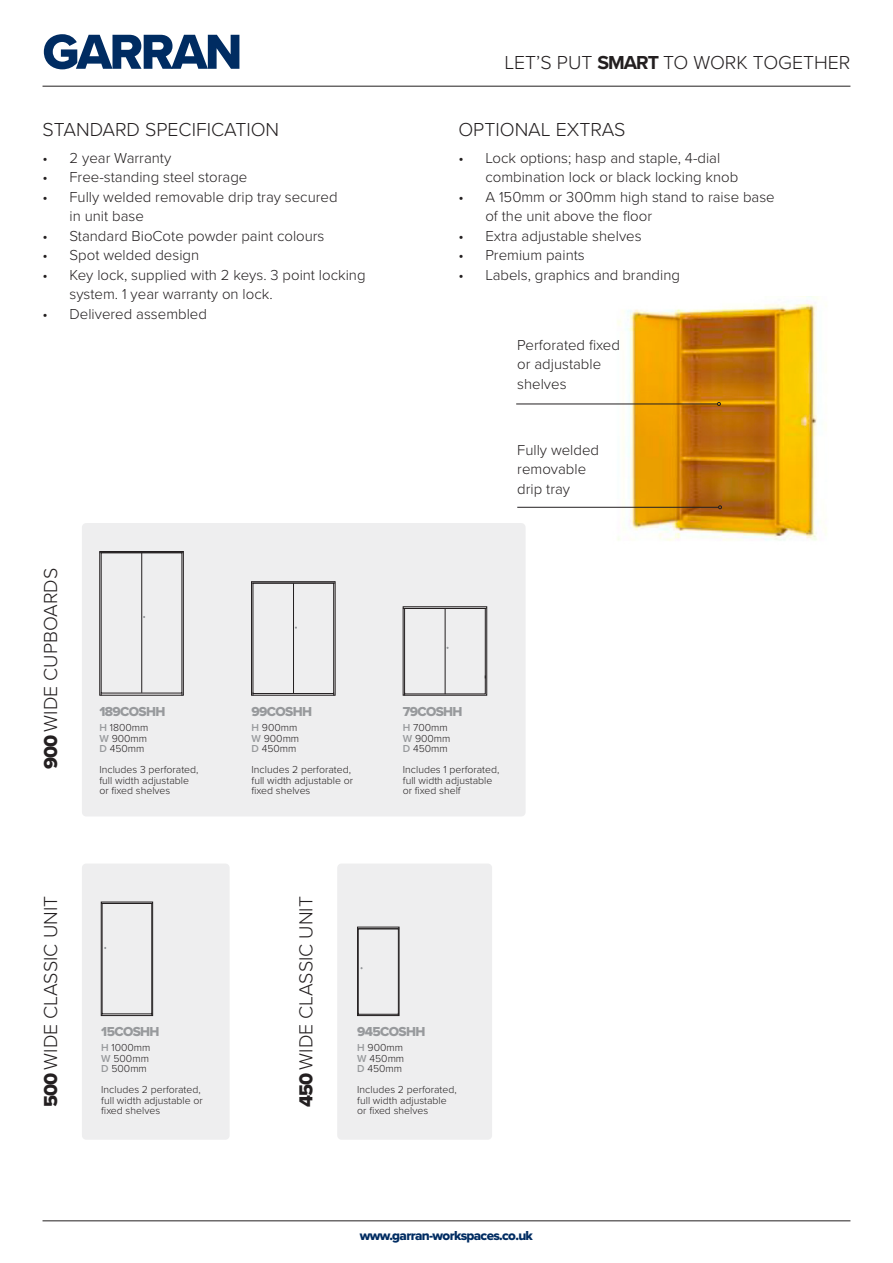
<style>
.page{position:relative;width:893px;height:1263px;background:#fff}
.page>*{position:absolute;margin:0;border:0;box-sizing:border-box;transform-origin:0 0}
.t1{font:51px "Proxima Nova Extrabld";letter-spacing:-.05em;color:#002c62}
.t2{font:300 19.5px "Proxima Nova";color:#231f20}
.t3{font:300 15px/19.5px "Proxima Nova";color:#231f20}
.t4{font:13.5px "Proxima Nova Extrabld";letter-spacing:-.05em;color:#97999c}
.t5{font:13.5px "Proxima Nova Extrabld";letter-spacing:-.05em;color:#002c62}
.t6{font:300 10.5px/10.5px "Proxima Nova";color:#231f20}
.s1{font-weight:700}
.s2{font-family:"Proxima Nova Extrabld";font-weight:400}
.s3{font-weight:600;color:#97999c}
</style>
<div class="page">
<div style="left:337px;top:863px;width:155px;height:277px;background:#eeeeef;border-radius:4px"></div>
<hr style="left:43px;top:1220px;width:807px;height:1px;background:#231f20">
<hr style="left:43px;top:86px;width:807px;height:1px;background:#231f20">
<div style="left:82px;top:523px;width:444px;height:293px;background:#eeeeef;border-radius:4px"></div>
<div style="left:100px;top:551px;width:84px;height:144px;border:1px solid #231f20"></div>
<hr style="left:100px;top:552px;width:83px;height:1px;background:#231f20">
<hr style="left:141px;top:553px;width:1px;height:140px;background:#231f20">
<div style="left:251px;top:581px;width:84px;height:114px;border:1px solid #231f20"></div>
<hr style="left:251px;top:583px;width:84px;height:1px;background:#231f20">
<div style="left:253px;top:583px;width:81px;height:111px;border:1px solid #231f20"></div>
<hr style="left:293px;top:583px;width:1px;height:110px;background:#231f20">
<div style="left:403px;top:606px;width:84px;height:89px;border:1px solid #231f20"></div>
<hr style="left:403px;top:608px;width:84px;height:1px;background:#231f20">
<div style="left:404px;top:608px;width:81px;height:86px;border:1px solid #231f20"></div>
<hr style="left:445px;top:608px;width:1px;height:86px;background:#231f20">
<div style="left:82px;top:863px;width:148px;height:277px;background:#eeeeef;border-radius:4px"></div>
<div style="left:357px;top:927px;width:42px;height:89px;border:1px solid #231f20"></div>
<hr style="left:357px;top:928px;width:42px;height:1px;background:#231f20">
<div style="left:358px;top:928px;width:41px;height:86px;border:1px solid #231f20"></div>
<img style="left:604px;top:297px;width:223px;height:244px">
<div style="left:101px;top:902px;width:52px;height:114px;border:1px solid #231f20"></div>
<hr style="left:101px;top:903px;width:52px;height:1px;background:#231f20">
<div style="left:102px;top:903px;width:50px;height:111px;border:1px solid #231f20"></div>
<hr style="left:516px;top:404px;width:201px;height:1px;background:#231f20">
<svg style="left:717px;top:402px;width:4px;height:4px"></svg>
<hr style="left:517px;top:507px;width:201px;height:1px;background:#231f20">
<svg style="left:718px;top:505px;width:4px;height:4px"></svg>
<p class="t1" style="left:43px;top:14px;width:201px">GARRAN</p>
<p class="t2" style="left:504px;top:48px;width:347px">LET’S PUT <span class="s1">SMART</span> TO WORK TOGETHER</p>
<p class="t2" style="left:43px;top:115px;width:238px">STANDARD SPECIFICATION</p>
<p class="t2" style="left:458px;top:115px;width:169px">OPTIONAL EXTRAS</p>
<p class="t3" style="left:43px;top:147px;width:130px">• 2 year Warranty</p>
<p class="t3" style="left:43px;top:167px;width:206px">• Free-standing steel storage</p>
<p class="t3" style="left:70px;top:186px;width:270px;text-indent:-27px">• Fully welded removable drip tray secured in unit base</p>
<p class="t3" style="left:43px;top:225px;width:283px">• Standard BioCote powder paint colours</p>
<p class="t3" style="left:43px;top:245px;width:158px">• Spot welded design</p>
<p class="t3" style="left:70px;top:264px;width:298px;text-indent:-27px">• Key lock, supplied with 2 keys. 3 point locking system. 1 year warranty on lock.</p>
<p class="t3" style="left:43px;top:303px;width:166px">• Delivered assembled</p>
<p class="t3" style="left:485px;top:147px;width:255px;text-indent:-27px">• Lock options; hasp and staple, 4-dial combination lock or black locking knob</p>
<p class="t3" style="left:485px;top:186px;width:291px;text-indent:-27px">• A 150mm or 300mm high stand to raise base of the unit above the floor</p>
<p class="t3" style="left:458px;top:225px;width:185px">• Extra adjustable shelves</p>
<p class="t3" style="left:458px;top:245px;width:128px">• Premium paints</p>
<p class="t3" style="left:458px;top:264px;width:223px">• Labels, graphics and branding</p>
<p class="t3" style="left:517px;top:334px;width:104px">Perforated fixed or adjustable shelves</p>
<p class="t2" style="left:36px;top:769px;width:203px;rotate:-90deg"><span class="s2">900</span> WIDE CUPBOARDS</p>
<p class="t2" style="left:36px;top:1107px;width:212px;rotate:-90deg"><span class="s2">500</span> WIDE CLASSIC UNIT</p>
<p class="t4" style="left:100px;top:701px;width:67px">189COSHH</p>
<p class="t6" style="left:100px;top:722px;width:50px"><span class="s3">H</span> 1800mm</p>
<p class="t6" style="left:100px;top:732px;width:49px"><span class="s3">W</span> 900mm</p>
<p class="t6" style="left:100px;top:743px;width:46px"><span class="s3">D</span> 450mm</p>
<p class="t6" style="left:100px;top:764px;width:101px">Includes 3 perforated, full width adjustable or fixed shelves</p>
<p class="t4" style="left:101px;top:1022px;width:60px">15COSHH</p>
<p class="t6" style="left:101px;top:1042px;width:51px"><span class="s3">H</span> 1000mm</p>
<p class="t6" style="left:101px;top:1052px;width:49px"><span class="s3">W</span> 500mm</p>
<p class="t6" style="left:101px;top:1063px;width:47px"><span class="s3">D</span> 500mm</p>
<p class="t6" style="left:101px;top:1084px;width:103px">Includes 2 perforated, full width adjustable or fixed shelves</p>
<p class="t3" style="left:517px;top:439px;width:83px">Fully welded</p>
<p class="t3" style="left:517px;top:459px;width:70px">removable</p>
<p class="t3" style="left:517px;top:478px;width:54px">drip tray</p>
<p class="t4" style="left:252px;top:701px;width:62px">99COSHH</p>
<p class="t6" style="left:252px;top:722px;width:47px"><span class="s3">H</span> 900mm</p>
<p class="t6" style="left:252px;top:732px;width:49px"><span class="s3">W</span> 900mm</p>
<p class="t6" style="left:252px;top:743px;width:46px"><span class="s3">D</span> 450mm</p>
<p class="t6" style="left:252px;top:764px;width:103px">Includes 2 perforated, full width adjustable or fixed shelves</p>
<p class="t4" style="left:403px;top:701px;width:61px">79COSHH</p>
<p class="t6" style="left:403px;top:722px;width:46px"><span class="s3">H</span> 700mm</p>
<p class="t6" style="left:403px;top:732px;width:49px"><span class="s3">W</span> 900mm</p>
<p class="t6" style="left:403px;top:743px;width:46px"><span class="s3">D</span> 450mm</p>
<p class="t6" style="left:403px;top:764px;width:98px">Includes 1 perforated, full width adjustable or fixed shelf</p>
<p class="t2" style="left:291px;top:1107px;width:212px;rotate:-90deg"><span class="s2">450</span> WIDE CLASSIC UNIT</p>
<p class="t4" style="left:357px;top:1022px;width:70px">945COSHH</p>
<p class="t6" style="left:357px;top:1042px;width:47px"><span class="s3">H</span> 900mm</p>
<p class="t6" style="left:357px;top:1052px;width:48px"><span class="s3">W</span> 450mm</p>
<p class="t6" style="left:357px;top:1063px;width:46px"><span class="s3">D</span> 450mm</p>
<p class="t6" style="left:357px;top:1084px;width:101px">Includes 2 perforated, full width adjustable or fixed shelves</p>
<p class="t5" style="left:360px;top:1226px;width:175px">www.garran-workspaces.co.uk</p>
</div>
